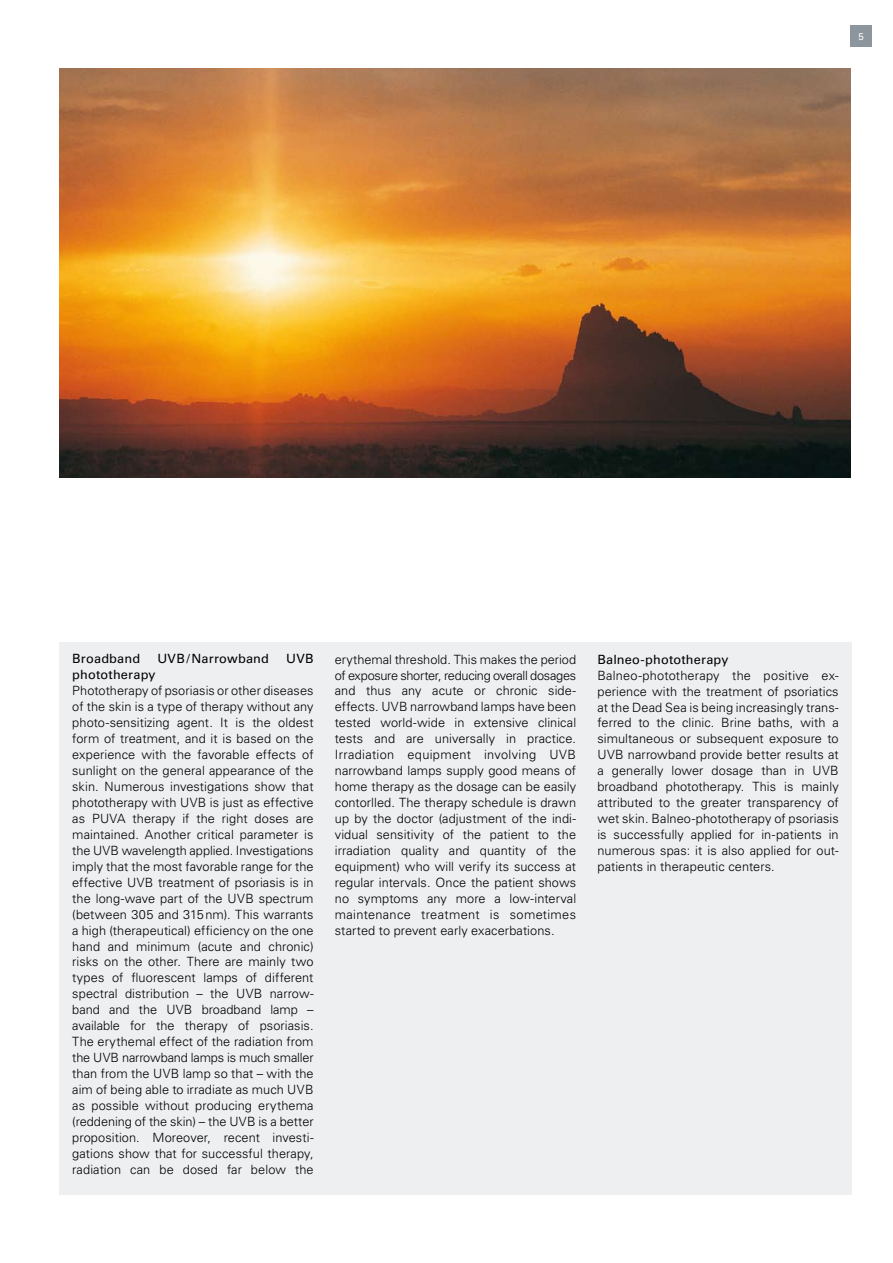
<style>
.page{position:relative;width:893px;height:1263px;background:#fff}
.page>*{position:absolute;margin:0;border:0;box-sizing:border-box;transform-origin:0 0}
.t1{font:300 12.75px/15.9px "Univers LT Std";letter-spacing:.005em;color:#000;text-align:justify}
.t2{font:12.75px "Univers LT Std";letter-spacing:.015em;color:#000}
.t3{font:9.75px "Univers LT Std";color:#fff}
</style>
<div class="page">
<img style="left:60px;top:68px;width:790px;height:409px">
<div style="left:850px;top:26px;width:22px;height:21px;background:#8e969d"></div>
<div style="left:60px;top:642px;width:791px;height:553px;background:#edeff1"></div>
<p class="t3" style="left:858px;top:30px;width:7px">5</p>
<p class="t2" style="left:72px;top:651px;width:69px">Broadband</p>
<p class="t2" style="left:157px;top:651px;width:113px">UVB /Narrowband</p>
<p class="t2" style="left:286px;top:651px;width:27px">UVB</p>
<p class="t2" style="left:72px;top:667px;width:85px">phototherapy</p>
<p class="t1" style="left:72px;top:683px;width:243px">Phototherapy of psoriasis or other diseases of the skin is a type of therapy without any photo-sensitizing agent. It is the oldest form of treatment, and it is based on the experience with the favorable effects of sunlight on the general appearance of the skin. Numerous investigations show that phototherapy with UVB is just as effective as PUVA therapy if the right doses are maintained. Another critical parameter is the UVB wavelength applied. Investigations imply that the most favorable range for the effective UVB treatment of psoriasis is in the long-wave part of the UVB spectrum (between 305 and 315nm). This warrants a high (therapeutical) efficiency on the one hand and minimum (acute and chronic) risks on the other. There are mainly two types of fluorescent lamps of different spectral distribution – the UVB narrow&shy;band and the UVB broadband lamp – available for the therapy of psoriasis.<br>The erythemal effect of the radiation from the UVB narrowband lamps is much smaller than from the UVB lamp so that – with the aim of being able to irradiate as much UVB as possible without producing erythema (reddening of the skin) – the UVB is a better proposition. Moreover, recent investi&shy;gations show that for successful therapy, radiation can be dosed far below the</p>
<p class="t1" style="left:335px;top:651px;width:243px">erythemal threshold. This makes the period of exposure shorter, reducing overall dosages and thus any acute or chronic side&shy;effects. UVB narrowband lamps have been tested world-wide in extensive clinical tests and are universally in practice.<br>Irradiation equipment involving UVB narrowband lamps supply good means of home therapy as the dosage can be easily contorlled. The therapy schedule is drawn up by the doctor (adjustment of the indi&shy;vidual sensitivity of the patient to the irradiation quality and quantity of the equipment) who will verify its success at regular intervals. Once the patient shows no symptoms any more a low-interval maintenance treatment is sometimes started to prevent early exacerbations.</p>
<p class="t2" style="left:597px;top:651px;width:133px">Balneo-phototherapy</p>
<p class="t1" style="left:597px;top:667px;width:243px">Balneo-phototherapy the positive ex&shy;perience with the treatment of psoriatics at the Dead Sea is being increasingly trans&shy;ferred to the clinic. Brine baths, with a simultaneous or subsequent exposure to UVB narrowband provide better results at a generally lower dosage than in UVB broadband phototherapy. This is mainly attributed to the greater transparency of wet skin. Balneo-phototherapy of psoriasis is successfully applied for in-patients in numerous spas: it is also applied for out&shy;patients in therapeutic centers.</p>
</div>
